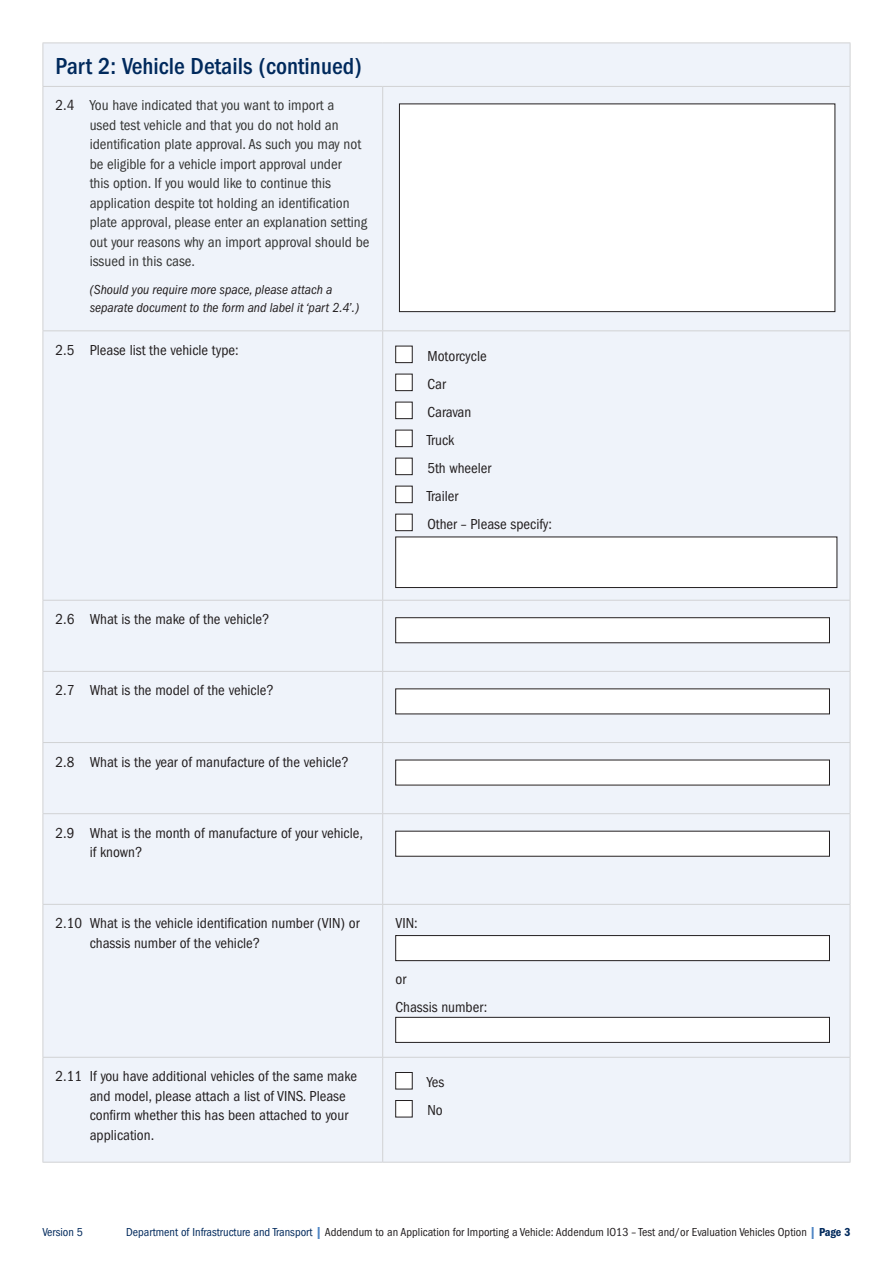
<style>
.page{position:relative;width:893px;height:1263px;background:#fff}
.page>*{position:absolute;margin:0;border:0;box-sizing:border-box;transform-origin:0 0}
.t1{font:500 condensed 24px "Franklin Gothic";color:#00295c}
.t2{font:condensed 15px/28px "Franklin Gothic";color:#231f20}
.t3{font:condensed 15px/19.5px "Franklin Gothic";color:#353635}
.t4{font:italic condensed 13.5px/17.2px "Franklin Gothic";color:#231f20}
.t5{font:condensed 12px "Franklin Gothic";color:#231f20}
.t6{font:condensed 12px "Franklin Gothic";color:#00295c}
.s1{color:#231f20}
.s2{color:#00295c}
.s3{font-weight:600;color:#4d84c4}
.s4{font-weight:600;color:#00295c}
</style>
<div class="page">
<div style="left:44px;top:44px;width:806px;height:1118px;background:#eff3fa"></div>
<hr style="left:43px;top:330px;width:340px;height:1px;background:#d1d2d4">
<hr style="left:383px;top:330px;width:467px;height:1px;background:#d1d2d4">
<hr style="left:43px;top:600px;width:340px;height:1px;background:#d1d2d4">
<hr style="left:383px;top:600px;width:467px;height:1px;background:#d1d2d4">
<hr style="left:43px;top:671px;width:340px;height:1px;background:#d1d2d4">
<hr style="left:383px;top:671px;width:467px;height:1px;background:#d1d2d4">
<hr style="left:43px;top:742px;width:340px;height:1px;background:#d1d2d4">
<hr style="left:383px;top:742px;width:467px;height:1px;background:#d1d2d4">
<hr style="left:43px;top:813px;width:340px;height:1px;background:#d1d2d4">
<hr style="left:383px;top:813px;width:467px;height:1px;background:#d1d2d4">
<hr style="left:43px;top:904px;width:340px;height:1px;background:#d1d2d4">
<hr style="left:383px;top:904px;width:467px;height:1px;background:#d1d2d4">
<hr style="left:43px;top:1057px;width:340px;height:1px;background:#d1d2d4">
<hr style="left:383px;top:1057px;width:467px;height:1px;background:#d1d2d4">
<hr style="left:850px;top:87px;width:1px;height:243px;background:#d1d2d4">
<hr style="left:850px;top:331px;width:1px;height:269px;background:#d1d2d4">
<hr style="left:850px;top:601px;width:1px;height:70px;background:#d1d2d4">
<hr style="left:850px;top:672px;width:1px;height:70px;background:#d1d2d4">
<hr style="left:850px;top:743px;width:1px;height:70px;background:#d1d2d4">
<hr style="left:850px;top:814px;width:1px;height:90px;background:#d1d2d4">
<hr style="left:850px;top:905px;width:1px;height:152px;background:#d1d2d4">
<hr style="left:850px;top:1058px;width:1px;height:104px;background:#d1d2d4">
<hr style="left:383px;top:1162px;width:467px;height:1px;background:#d1d2d4">
<hr style="left:43px;top:87px;width:1px;height:243px;background:#d1d2d4">
<hr style="left:382px;top:87px;width:1px;height:243px;background:#d1d2d4">
<hr style="left:43px;top:331px;width:1px;height:269px;background:#d1d2d4">
<hr style="left:382px;top:331px;width:1px;height:269px;background:#d1d2d4">
<hr style="left:43px;top:601px;width:1px;height:70px;background:#d1d2d4">
<hr style="left:382px;top:601px;width:1px;height:70px;background:#d1d2d4">
<hr style="left:43px;top:672px;width:1px;height:70px;background:#d1d2d4">
<hr style="left:382px;top:672px;width:1px;height:70px;background:#d1d2d4">
<hr style="left:43px;top:743px;width:1px;height:70px;background:#d1d2d4">
<hr style="left:382px;top:743px;width:1px;height:70px;background:#d1d2d4">
<hr style="left:43px;top:814px;width:1px;height:90px;background:#d1d2d4">
<hr style="left:382px;top:814px;width:1px;height:90px;background:#d1d2d4">
<hr style="left:43px;top:905px;width:1px;height:152px;background:#d1d2d4">
<hr style="left:382px;top:905px;width:1px;height:152px;background:#d1d2d4">
<hr style="left:43px;top:1058px;width:1px;height:104px;background:#d1d2d4">
<hr style="left:382px;top:1058px;width:1px;height:104px;background:#d1d2d4">
<hr style="left:43px;top:1162px;width:340px;height:1px;background:#d1d2d4">
<hr style="left:43px;top:43px;width:340px;height:1px;background:#d1d2d4">
<hr style="left:43px;top:43px;width:1px;height:43px;background:#d1d2d4">
<hr style="left:383px;top:43px;width:467px;height:1px;background:#d1d2d4">
<hr style="left:850px;top:43px;width:1px;height:43px;background:#d1d2d4">
<hr style="left:43px;top:86px;width:340px;height:1px;background:#d1d2d4">
<hr style="left:383px;top:86px;width:467px;height:1px;background:#d1d2d4">
<div style="left:399px;top:104px;width:436px;height:208px;background:#fff"></div>
<div style="left:399px;top:104px;width:436px;height:208px;border:1px solid #231f20"></div>
<div style="left:396px;top:346px;width:16px;height:17px;background:#fff"></div>
<div style="left:395px;top:346px;width:17px;height:17px;border:1px solid #231f20"></div>
<div style="left:396px;top:374px;width:16px;height:17px;background:#fff"></div>
<div style="left:395px;top:374px;width:17px;height:17px;border:1px solid #231f20"></div>
<div style="left:396px;top:402px;width:16px;height:17px;background:#fff"></div>
<div style="left:395px;top:402px;width:17px;height:17px;border:1px solid #231f20"></div>
<div style="left:396px;top:430px;width:16px;height:17px;background:#fff"></div>
<div style="left:395px;top:430px;width:17px;height:17px;border:1px solid #231f20"></div>
<div style="left:396px;top:458px;width:16px;height:17px;background:#fff"></div>
<div style="left:395px;top:458px;width:17px;height:17px;border:1px solid #231f20"></div>
<div style="left:396px;top:486px;width:16px;height:17px;background:#fff"></div>
<div style="left:395px;top:486px;width:17px;height:17px;border:1px solid #231f20"></div>
<div style="left:396px;top:514px;width:16px;height:17px;background:#fff"></div>
<div style="left:395px;top:514px;width:17px;height:17px;border:1px solid #231f20"></div>
<div style="left:396px;top:537px;width:441px;height:50px;background:#fff"></div>
<div style="left:395px;top:537px;width:442px;height:51px;border:1px solid #231f20"></div>
<div style="left:396px;top:618px;width:433px;height:25px;background:#fff"></div>
<div style="left:395px;top:617px;width:435px;height:26px;border:1px solid #231f20"></div>
<div style="left:396px;top:689px;width:433px;height:25px;background:#fff"></div>
<div style="left:396px;top:760px;width:433px;height:25px;background:#fff"></div>
<div style="left:396px;top:831px;width:433px;height:25px;background:#fff"></div>
<div style="left:396px;top:935px;width:433px;height:26px;background:#fff"></div>
<div style="left:395px;top:935px;width:435px;height:26px;border:1px solid #231f20"></div>
<div style="left:396px;top:1017px;width:433px;height:25px;background:#fff"></div>
<div style="left:395px;top:1017px;width:435px;height:26px;border:1px solid #231f20"></div>
<div style="left:396px;top:1072px;width:16px;height:17px;background:#fff"></div>
<div style="left:395px;top:1072px;width:17px;height:17px;border:1px solid #231f20"></div>
<div style="left:396px;top:1100px;width:16px;height:17px;background:#fff"></div>
<div style="left:395px;top:1100px;width:17px;height:17px;border:1px solid #231f20"></div>
<h1 class="t1" style="left:56px;top:52px;width:308px">Part 2: Vehicle Details (continued)</h1>
<p class="t3" style="left:90px;top:96px;width:281px;text-indent:-34px"><span class="s1">2.4</span> You have indicated that you want to import a<br>used test vehicle and that you do not hold an identification plate approval. As such you may not be eligible for a vehicle import approval under<br>this option. If you would like to continue this application despite tot holding an identification plate approval, please enter an explanation setting out your reasons why an import approval should be issued in this case.</p>
<p class="t4" style="left:90px;top:281px;width:271px">(Should you require more space, please attach a separate document to the form and label it ‘part 2.4’.)</p>
<p class="t2" style="left:56px;top:336px;width:185px">2.5 Please list the vehicle type:</p>
<p class="t2" style="left:427px;top:342px;width:127px">Motorcycle<br>Car<br>Caravan<br>Truck<br>5th wheeler<br>Trailer<br>Other – Please specify:</p>
<p class="t2" style="left:56px;top:605px;width:215px">2.6 What is the make of the vehicle?</p>
<p class="t2" style="left:56px;top:676px;width:220px">2.7 What is the model of the vehicle?</p>
<p class="t2" style="left:56px;top:748px;width:295px">2.8 What is the year of manufacture of the vehicle?</p>
<p class="t2" style="left:90px;top:823px;width:275px;line-height:19.5px;text-indent:-34px">2.9 What is the month of manufacture of your vehicle, if known?</p>
<p class="t2" style="left:90px;top:914px;width:271px;line-height:19.5px;text-indent:-34px">2.10 What is the vehicle identification number (VIN) or chassis number of the vehicle?</p>
<p class="t2" style="left:395px;top:909px;width:24px">VIN:</p>
<p class="t2" style="left:395px;top:965px;width:93px">or<br>Chassis number:</p>
<p class="t2" style="left:90px;top:1067px;width:269px;line-height:19.5px;text-indent:-34px">2.11 If you have additional vehicles of the same make and model, please attach a list of VINS. Please confirm whether this has been attached to your application.</p>
<p class="t2" style="left:427px;top:1068px;width:19px">Yes<br>No</p>
<p class="t6" style="left:43px;top:1225px;width:42px">Version 5</p>
<p class="t5" style="left:126px;top:1225px;width:726px"><span class="s2">Department of Infrastructure and Transport</span> <span class="s3">|</span> Addendum to an Application for Importing a Vehicle: Addendum IO13 – Test and/or Evaluation Vehicles Option <span class="s3">|</span> <span class="s4">Page 3</span></p>
</div>
